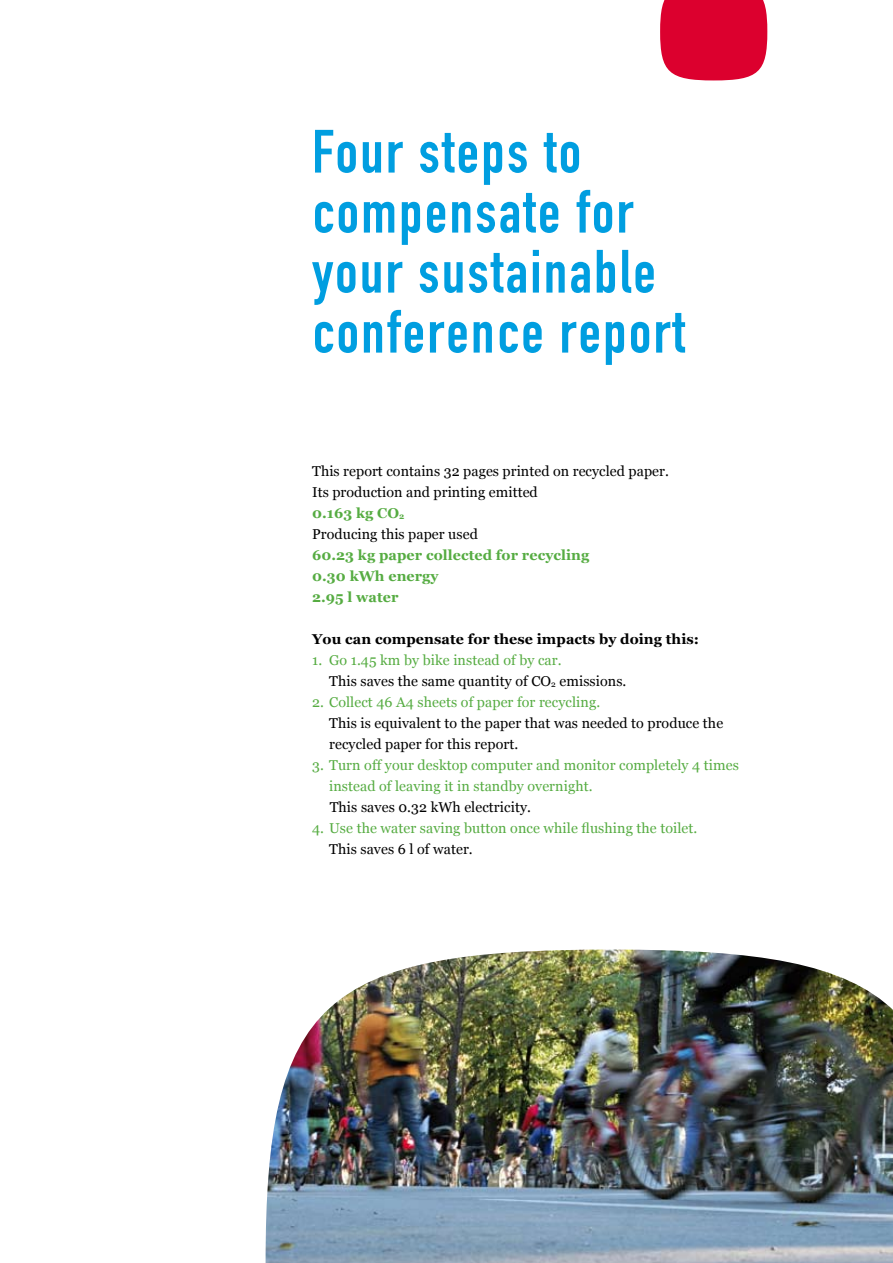
<style>
.page{position:relative;width:893px;height:1263px;background:#fff}
.page>*{position:absolute;margin:0;border:0;box-sizing:border-box;transform-origin:0 0}
.t1{font:60px/60px "DIN Engschrift";letter-spacing:.04em;color:#009ee0}
.t2{font:14.25px/21px "Georgia";letter-spacing:.005em;color:#000}
.t3{font:14.25px/21px "Georgia";letter-spacing:.005em;color:#56ac42}
.t4{font:700 14.25px/21px "Georgia";letter-spacing:.005em;color:#56ac42}
.t5{font:700 14.25px "Georgia";letter-spacing:.005em;color:#000}
.s1{font-weight:700;color:#56ac42}
.s2{color:#56ac42}
</style>
<div class="page">
<svg style="left:660px;top:0;width:107px;height:80px;background:#de103b"></svg>
<img style="left:266px;top:949px;width:627px;height:314px">
<h1 class="t1" style="left:312px;top:122px;width:374px">Four steps to compensate for your sustainable conference report</h1>
<p class="t2" style="left:312px;top:461px;width:358px">This report contains 32 pages printed on recycled paper.<br>Its production and printing emitted<br><span class="s1">0.163 kg CO</span><sub>2<br></sub>Producing this paper used</p>
<p class="t4" style="left:312px;top:544px;width:279px">60.23 kg paper collected for recycling<br>0.30 kWh energy<br>2.95 l water</p>
<p class="t5" style="left:312px;top:630px;width:389px">You can compensate for these impacts by doing this:</p>
<p class="t2" style="left:329px;top:650px;width:299px;text-indent:-17px"><span class="s2">1. Go 1.45 km by bike instead of by car.<br></span>This saves the same quantity of CO<sub>2</sub> emissions.</p>
<p class="t3" style="left:312px;top:692px;width:290px">2. Collect 46 A4 sheets of paper for recycling.</p>
<p class="t2" style="left:329px;top:713px;width:396px">This is equivalent to the paper that was needed to produce the recycled paper for this report.</p>
<p class="t3" style="left:329px;top:755px;width:411px;text-indent:-17px">3. Turn off your desktop computer and monitor completely 4 times instead of leaving it in standby overnight.</p>
<p class="t2" style="left:330px;top:797px;width:203px">This saves 0.32 kWh electricity.</p>
<p class="t3" style="left:312px;top:818px;width:387px">4. Use the water saving button once while flushing the toilet.</p>
<p class="t2" style="left:329px;top:839px;width:145px">This saves 6 l of water.</p>
</div>
